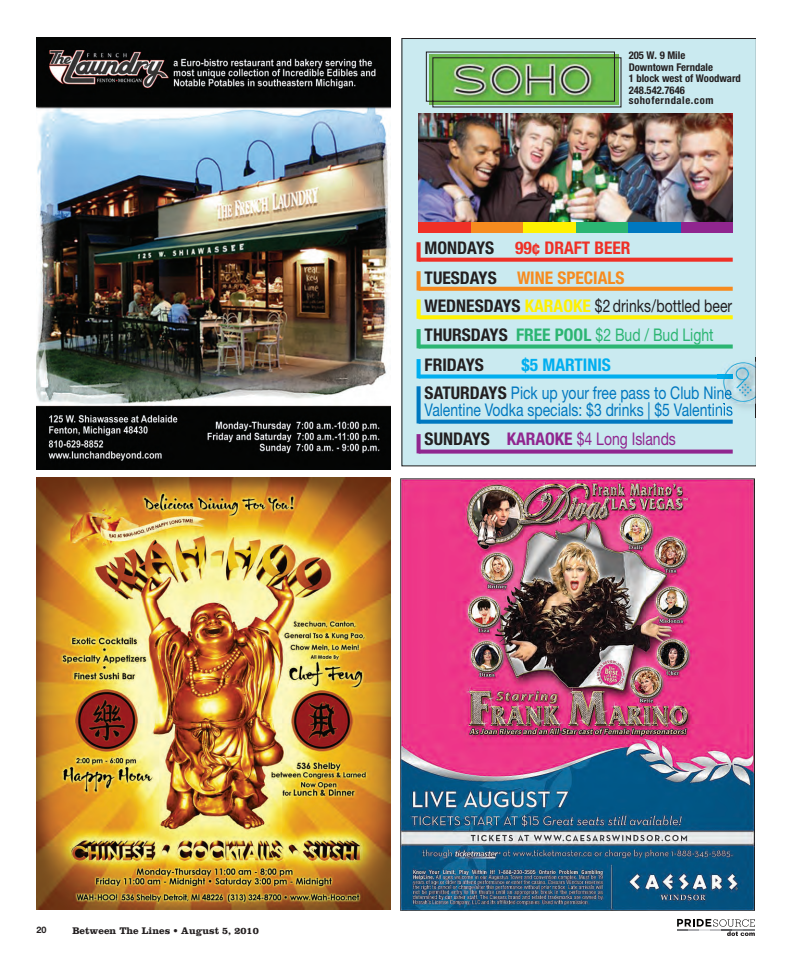
<style>
.page{position:relative;width:792px;height:972px;background:#fff}
.page>*{position:absolute;margin:0;border:0;box-sizing:border-box;transform-origin:0 0}
.t1{font:17.5px/28.4px "Helvetica Neue";color:#0078c0;scale:.8 1}
.t2{font:700 condensed 17.5px/29.1px "Helvetica Neue";color:#231f20}
.t3{font:700 condensed 10.6px/11.3px "Helvetica Neue";color:#231f20}
.t4{font:700 10px "Clarendon";color:#231f20}
.t5{font:700 9px "Helvetica Neue";color:#231f20}
.s1{color:#ef3026}
.s2{color:#f68b1f}
.s3{color:#fff101}
.s4{font-weight:400;font-stretch:normal}
.s5{color:#2bb572}
.s6{font-weight:400;font-stretch:normal;color:#2bb572}
.s7{font-weight:700;font-stretch:condensed;color:#00aeef}
.s8{font-weight:700;font-stretch:condensed;color:#231f20}
.s9{font-weight:700;font-stretch:condensed;color:#90268f}
.s10{color:#90268f}
</style>
<div class="page">
<svg style="left:677px;top:919px;width:78px;height:17px"></svg>
<img style="left:36px;top:37px;width:354px;height:432px">
<img style="left:401px;top:479px;width:354px;height:432px">
<img style="left:36px;top:478px;width:354px;height:432px">
<div style="left:401px;top:38px;width:355px;height:428px;background:#caeaf0"></div>
<img style="left:425px;top:51px;width:197px;height:57px">
<img style="left:419px;top:114px;width:313px;height:108px">
<div style="left:419px;top:222px;width:52px;height:11px;background:#ef3026"></div>
<div style="left:471px;top:222px;width:52px;height:11px;background:#f68b1f"></div>
<div style="left:680px;top:222px;width:53px;height:11px;background:#90268f"></div>
<div style="left:628px;top:222px;width:52px;height:11px;background:#0078c0"></div>
<div style="left:576px;top:222px;width:52px;height:11px;background:#2bb572"></div>
<div style="left:523px;top:222px;width:53px;height:11px;background:#fff101"></div>
<svg style="left:421px;top:258px;width:312px;height:4px"></svg>
<svg style="left:419px;top:287px;width:314px;height:4px"></svg>
<svg style="left:421px;top:315px;width:312px;height:4px"></svg>
<svg style="left:419px;top:345px;width:314px;height:4px"></svg>
<div style="left:419px;top:374px;width:314px;height:5px;background:#00aeef"></div>
<svg style="left:419px;top:420px;width:314px;height:4px"></svg>
<svg style="left:419px;top:450px;width:314px;height:4px"></svg>
<svg style="left:417px;top:359px;width:4px;height:19px"></svg>
<svg style="left:417px;top:329px;width:4px;height:19px"></svg>
<svg style="left:417px;top:299px;width:4px;height:20px"></svg>
<svg style="left:417px;top:242px;width:4px;height:20px"></svg>
<svg style="left:417px;top:271px;width:4px;height:19px"></svg>
<svg style="left:417px;top:386px;width:4px;height:37px"></svg>
<svg style="left:417px;top:434px;width:4px;height:19px"></svg>
<img style="left:717px;top:357px;width:39px;height:61px">
<img style="left:717px;top:404px;width:15px;height:12px">
<img style="left:722px;top:362px;width:34px;height:42px">
<svg style="left:717px;top:390px;width:15px;height:14px"></svg>
<svg style="left:717px;top:374px;width:16px;height:5px"></svg>
<p class="t3" style="left:629px;top:50px;width:114px">205 W. 9 Mile<br>Downtown Ferndale<br>1 block west of Woodward<br>248.542.7646 sohoferndale.com</p>
<p class="t2" style="left:425px;top:233px;width:309px">MONDAYS <span class="s1">99¢ DRAFT BEER<br></span>TUESDAYS <span class="s2">WINE SPECIALS<br></span>WEDNESDAYS <span class="s3">KARAOKE</span> <span class="s4">$2 drinks/bottled beer<br></span>THURSDAYS <span class="s5">FREE POOL</span> <span class="s6">$2 Bud / Bud Light<br></span>FRIDAYS</p>
<p class="t1" style="left:425px;top:350px;width:386px;text-indent:97px"><span class="s7">$5 MARTINIS<br></span><span class="s8">SATURDAYS</span> Pick up your free pass to Club Nine</p>
<p class="t1" style="left:425px;top:394px;width:387px;line-height:29.4px">Valentine Vodka specials: $3 drinks | $5 Valentinis<br><span class="s8">SUNDAYS</span> <span class="s9">KARAOKE</span> <span class="s10">$4 Long Islands</span></p>
<p class="t5" style="left:36px;top:924px;width:12px">20</p>
<p class="t4" style="left:72px;top:925px;width:188px">Between The Lines • August 5, 2010</p>
</div>
